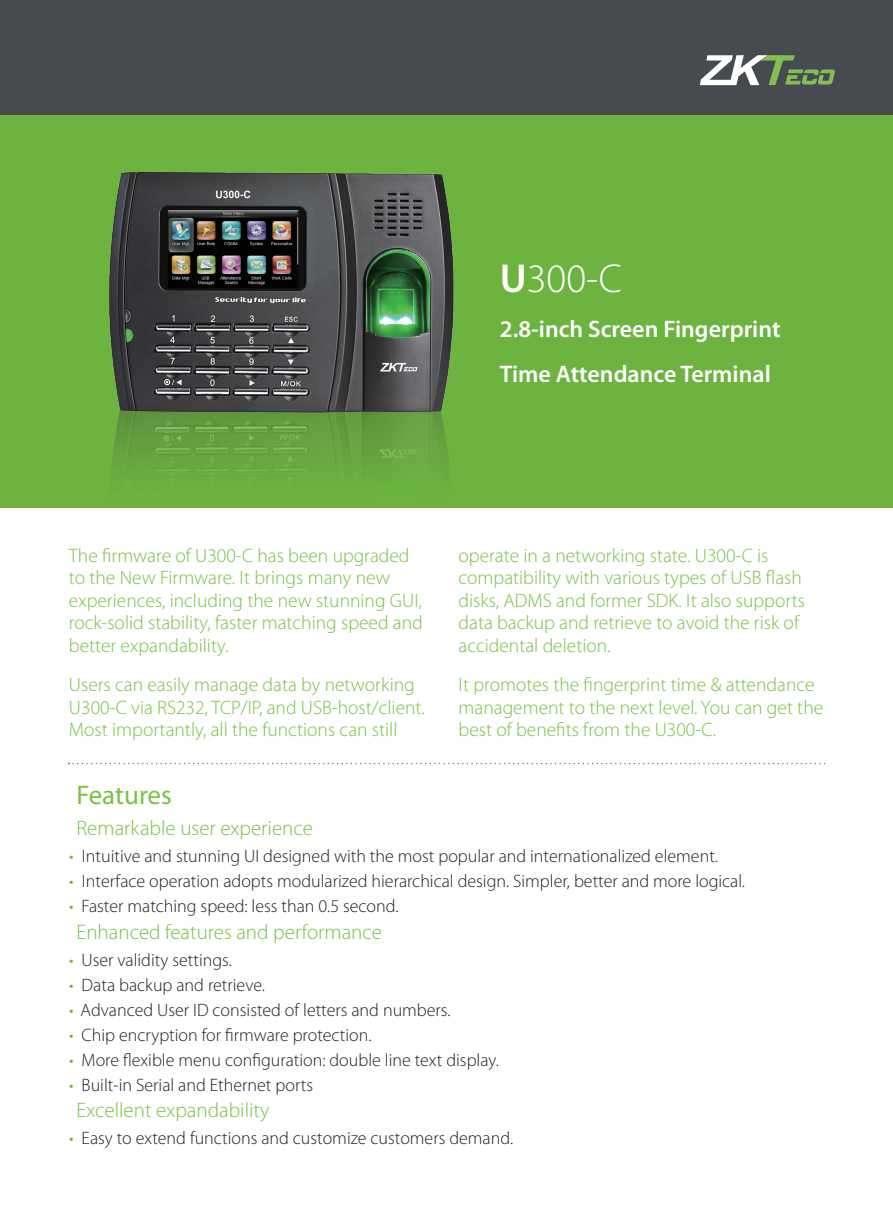
<style>
.page{position:relative;width:893px;height:1212px;background:#fff}
.page>*{position:absolute;margin:0;border:0;box-sizing:border-box;transform-origin:0 0}
.t1{font:300 40.5px "Myriad Pro";color:#fff}
.t2{font:27px "Myriad Pro";color:#79c142}
.t3{font:600 24px/45px "Myriad Pro";color:#fff}
.t4{font:300 21px "Myriad Pro";color:#79c142}
.t5{font:300 19.5px/22.5px "Myriad Pro";color:#79c142}
.t6{font:300 18px "Myriad Pro";color:#231f20}
.s1{font-weight:600}
.s2{color:#6cb43f}
</style>
<div class="page">
<div style="left:0;top:108px;width:893px;height:400px;background:#6cb43f"></div>
<div style="left:0;top:0;width:893px;height:115px;background:#474a4e"></div>
<svg style="left:700px;top:55px;width:135px;height:30px"></svg>
<img style="left:109px;top:172px;width:345px;height:303px">
<svg style="left:69px;top:763px;width:757px;height:1px"></svg>
<h1 class="t1" style="left:500px;top:256px;width:124px"><span class="s1">U</span>300-C</h1>
<p class="t3" style="left:500px;top:307px;width:282px">2.8-inch Screen Fingerprint<br>Time Attendance Terminal</p>
<p class="t5" style="left:69px;top:544px;width:355px">The firmware of U300-C has been upgraded to the New Firmware. It brings many new experiences, including the new stunning GUI, rock-solid stability, faster matching speed and better expandability.</p>
<p class="t5" style="left:69px;top:674px;width:358px">Users can easily manage data by networking<br>U300-C via RS232, TCP/IP, and USB-host/client.<br>Most importantly, all the functions can still</p>
<p class="t5" style="left:459px;top:544px;width:348px">operate in a networking state. U300-C is compatibility with various types of USB flash disks, ADMS and former SDK. It also supports data backup and retrieve to avoid the risk of accidental deletion.</p>
<p class="t5" style="left:459px;top:674px;width:366px">It promotes the fingerprint time &amp; attendance management to the next level. You can get the best of benefits from the U300-C.</p>
<h2 class="t2" style="left:76px;top:778px;width:97px">Features</h2>
<p class="t4" style="left:77px;top:817px;width:238px">Remarkable user experience</p>
<p class="t6" style="left:69px;top:846px;width:650px"><span class="s2">•</span> Intuitive and stunning UI designed with the most popular and internationalized element.</p>
<p class="t6" style="left:69px;top:871px;width:678px"><span class="s2">•</span> Interface operation adopts modularized hierarchical design. Simpler, better and more logical.</p>
<p class="t6" style="left:69px;top:896px;width:331px"><span class="s2">•</span> Faster matching speed: less than 0.5 second.</p>
<p class="t4" style="left:77px;top:920px;width:307px">Enhanced features and performance</p>
<p class="t6" style="left:69px;top:950px;width:164px"><span class="s2">•</span> User validity settings.</p>
<p class="t6" style="left:69px;top:975px;width:198px"><span class="s2">•</span> Data backup and retrieve.</p>
<p class="t6" style="left:69px;top:1000px;width:383px"><span class="s2">•</span> Advanced User ID consisted of letters and numbers.</p>
<p class="t6" style="left:69px;top:1025px;width:304px"><span class="s2">•</span> Chip encryption for firmware protection.</p>
<p class="t6" style="left:69px;top:1050px;width:431px"><span class="s2">•</span> More flexible menu configuration: double line text display.</p>
<p class="t6" style="left:69px;top:1075px;width:246px"><span class="s2">•</span> Built-in Serial and Ethernet ports</p>
<p class="t4" style="left:77px;top:1099px;width:194px">Excellent expandability</p>
<p class="t6" style="left:69px;top:1128px;width:446px"><span class="s2">•</span> Easy to extend functions and customize customers demand.</p>
</div>
